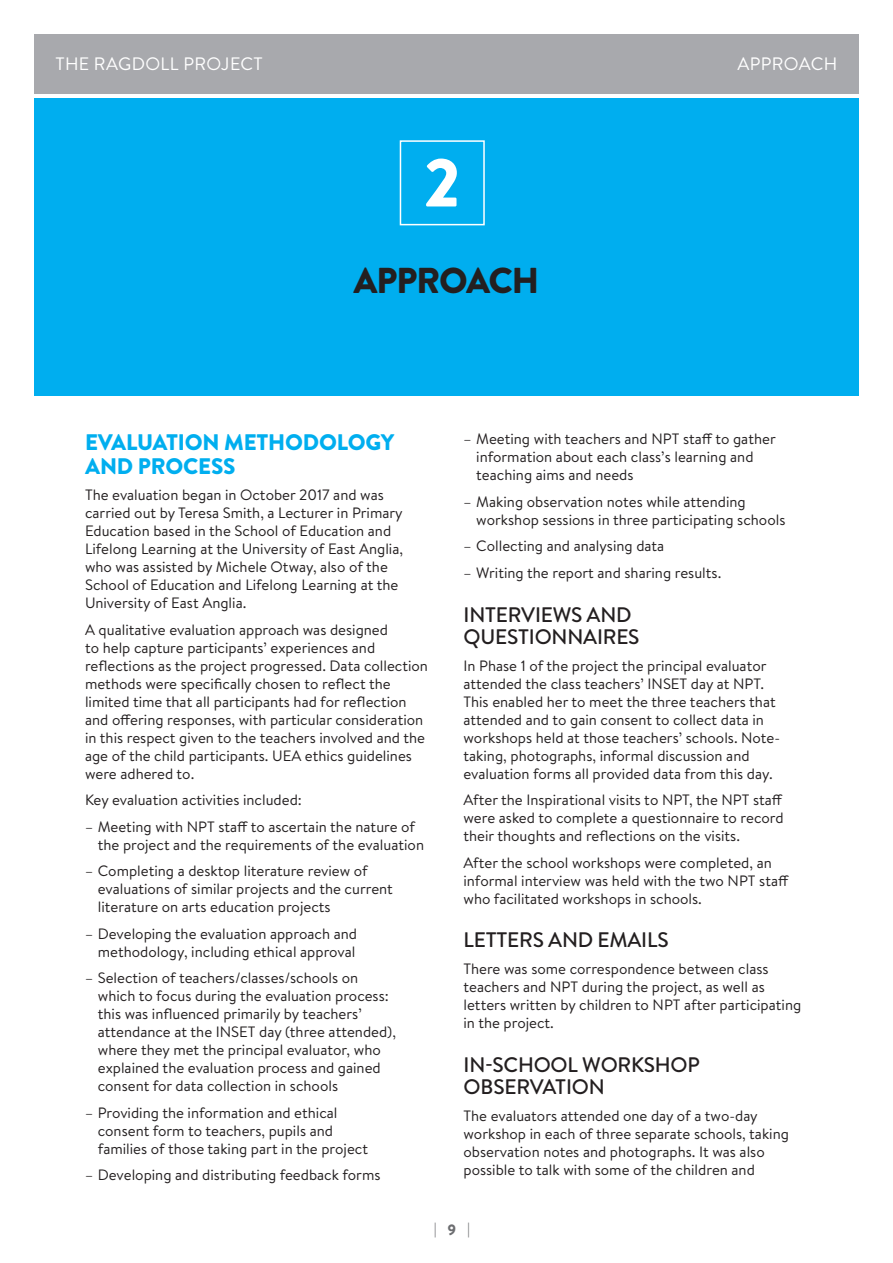
<style>
.page{position:relative;width:893px;height:1263px;background:#fff}
.page>*{position:absolute;margin:0;border:0;box-sizing:border-box;transform-origin:0 0}
.CN_chapter_number{font:900 67.5px "Brandon Text";color:#fff}
.CT_chapter_title{font:900 36px "Brandon Text";letter-spacing:-.03em;color:#231f20}
.A_level_1_heading{font:900 22.5px/24px "Brandon Text";letter-spacing:-.01em;color:#00aeef}
.B_level_2_heading{font:500 21px/22.5px "Brandon Text";letter-spacing:-.01em;color:#231f20}
.t1{font:18px "Brandon Text";letter-spacing:.02em;color:#fff}
.main_text{font:15px/18px "Brandon Text";color:#231f20}
.BL_bullet_list{font:15px/18px "Brandon Text";color:#231f20}
.t2{font:15px "Brandon Text";color:#6c6d70}
.s1{font-weight:900}
</style>
<div class="page">
<div style="left:34px;top:98px;width:825px;height:297px;background:#00aeef"></div>
<div style="left:400px;top:140px;width:85px;height:85px;border:2px solid #fff"></div>
<div style="left:34px;top:34px;width:825px;height:60px;background:#a8a9ad"></div>
<p class="t1" style="left:55px;top:51px;width:209px">THE RAGDOLL PROJECT</p>
<p class="t1" style="left:737px;top:51px;width:102px">APPROACH</p>
<p class="CN_chapter_number" style="left:424px;top:135px;width:39px">2</p>
<p class="CT_chapter_title" style="left:354px;top:255px;width:187px">APPROACH</p>
<p class="A_level_1_heading" style="left:85px;top:429px;width:311px">EVALUATION METHODOLOGY<br>AND PROCESS</p>
<p class="main_text" style="left:85px;top:485px;width:320px">The evaluation began in October 2017 and was carried out by Teresa Smith, a Lecturer in Primary Education based in the School of Education and Lifelong Learning at the University of East Anglia, who was assisted by Michele Otway, also of the School of Education and Lifelong Learning at the University of East Anglia.</p>
<p class="main_text" style="left:85px;top:620px;width:344px">A qualitative evaluation approach was designed<br>to help capture participants’ experiences and reflections as the project progressed. Data collection methods were specifically chosen to reflect the limited time that all participants had for reflection and offering responses, with particular consideration in this respect given to the teachers involved and the age of the child participants. UEA ethics guidelines were adhered to.</p>
<p class="main_text" style="left:85px;top:790px;width:218px">Key evaluation activities included:</p>
<p class="BL_bullet_list" style="left:98px;top:817px;width:328px;text-indent:-13px">– Meeting with NPT staff to ascertain the nature of the project and the requirements of the evaluation</p>
<p class="BL_bullet_list" style="left:98px;top:861px;width:297px;text-indent:-13px">– Completing a desktop literature review of evaluations of similar projects and the current literature on arts education projects</p>
<p class="BL_bullet_list" style="left:85px;top:924px;width:273px;text-align:right">– Developing the evaluation approach and methodology, including ethical approval</p>
<p class="BL_bullet_list" style="left:98px;top:968px;width:300px;text-indent:-13px">– Selection of teachers/classes/schools on which to focus during the evaluation process: this was influenced primarily by teachers’ attendance at the INSET day (three attended), where they met the principal evaluator, who explained the evaluation process and gained consent for data collection in schools</p>
<p class="BL_bullet_list" style="left:98px;top:1103px;width:272px;text-indent:-13px">– Providing the information and ethical consent form to teachers, pupils and families of those taking part in the project</p>
<p class="BL_bullet_list" style="left:85px;top:1165px;width:297px">– Developing and distributing feedback forms</p>
<p class="BL_bullet_list" style="left:476px;top:430px;width:301px;text-indent:-13px">– Meeting with teachers and NPT staff to gather information about each class’s learning and teaching aims and needs</p>
<p class="BL_bullet_list" style="left:476px;top:492px;width:311px;text-indent:-13px">– Making observation notes while attending workshop sessions in three participating schools</p>
<p class="BL_bullet_list" style="left:463px;top:537px;width:202px">– Collecting and analysing data</p>
<p class="BL_bullet_list" style="left:463px;top:563px;width:259px">– Writing the report and sharing results.</p>
<p class="B_level_2_heading" style="left:464px;top:603px;width:177px">INTERVIEWS AND<br>QUESTIONNAIRES</p>
<p class="main_text" style="left:463px;top:656px;width:318px">In Phase 1 of the project the principal evaluator attended the class teachers’ INSET day at NPT.<br>This enabled her to meet the three teachers that attended and to gain consent to collect data in workshops held at those teachers’ schools. Note&shy;taking, photographs, informal discussion and evaluation forms all provided data from this day.</p>
<p class="main_text" style="left:463px;top:790px;width:322px;text-align:justify">After the Inspirational visits to NPT, the NPT staff were asked to complete a questionnaire to record their thoughts and reflections on the visits.</p>
<p class="main_text" style="left:463px;top:853px;width:327px">After the school workshops were completed, an informal interview was held with the two NPT staff who facilitated workshops in schools.</p>
<p class="B_level_2_heading" style="left:464px;top:928px;width:207px">LETTERS AND EMAILS</p>
<p class="main_text" style="left:463px;top:959px;width:339px">There was some correspondence between class teachers and NPT during the project, as well as letters written by children to NPT after participating in the project.</p>
<p class="B_level_2_heading" style="left:464px;top:1053px;width:238px">IN-SCHOOL WORKSHOP<br>OBSERVATION</p>
<p class="main_text" style="left:463px;top:1106px;width:327px">The evaluators attended one day of a two-day workshop in each of three separate schools, taking observation notes and photographs. It was also possible to talk with some of the children and</p>
<p class="t2" style="left:434px;top:1220px;width:38px">| <span class="s1">9</span> |</p>
</div>
